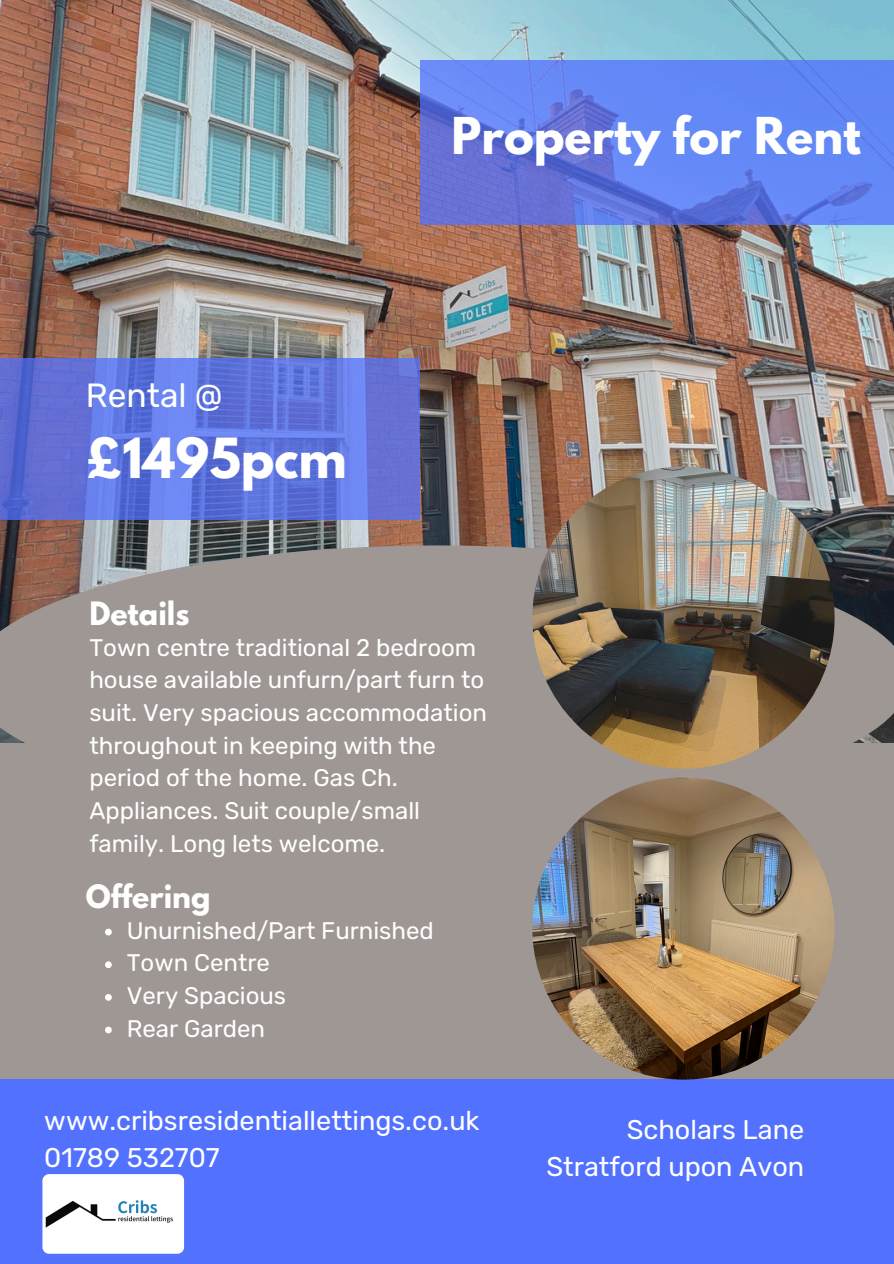
<style>
.page{position:relative;width:894px;height:1264px;background:#fff}
.page>*{position:absolute;margin:0;border:0;box-sizing:border-box;transform-origin:0 0}
.t1{font:700 49.05px "League Spartan";color:#fff}
.t2{font:700 45px "League Spartan";color:#fff}
.t3{font:33.45px "Rubik";color:#fff}
.t4{font:700 28.5px "League Spartan";color:#fff}
.t5{font:27px/37.2px "Rubik";color:#fff}
.t6{font:24px/32.7px "Rubik";color:#fff}
</style>
<div class="page">
<div style="left:0;top:0;width:893px;height:1263px;background:#9e9794"></div>
<img style="left:0;top:0;width:893px;height:545px">
<svg style="left:420px;top:60px;width:473px;height:164px;background:#627fea"></svg>
<svg style="left:0;top:358px;width:420px;height:161px;background:#6174dc"></svg>
<div style="left:0;top:1079px;width:893px;height:184px;background:#5271ff"></div>
<img style="left:42px;top:1174px;width:142px;height:79px;border-radius:7px">
<svg style="left:0;top:545px;width:893px;height:268px"></svg>
<img style="left:532px;top:777px;width:302px;height:302px;border-radius:50%">
<img style="left:532px;top:466px;width:302px;height:302px;border-radius:50%">
<svg style="left:105px;top:928px;width:7px;height:7px"></svg>
<svg style="left:105px;top:961px;width:7px;height:7px"></svg>
<svg style="left:105px;top:994px;width:7px;height:6px"></svg>
<svg style="left:105px;top:1026px;width:7px;height:7px"></svg>
<h4 class="t3" style="left:86px;top:375px;width:138px">Rental @</h4>
<p class="t1" style="left:86px;top:434px;width:262px">£1495pcm</p>
<p class="t4" style="left:89px;top:599px;width:102px">Details</p>
<h1 class="t2" style="left:451px;top:114px;width:410px">Property for Rent</h1>
<p class="t6" style="left:89px;top:631px;width:399px">Town centre traditional 2 bedroom house available unfurn/part furn to suit. Very spacious accommodation throughout in keeping with the period of the home. Gas Ch.<br>Appliances. Suit couple/small family. Long lets welcome.</p>
<h3 class="t4" style="left:86px;top:882px;width:126px">Offering</h3>
<p class="t6" style="left:127px;top:914px;width:308px">Unurnished/Part Furnished</p>
<p class="t6" style="left:127px;top:946px;width:145px">Town Centre</p>
<h3 class="t6" style="left:127px;top:979px;width:161px">Very Spacious</h3>
<p class="t6" style="left:127px;top:1012px;width:140px">Rear Garden</p>
<p class="t5" style="left:44px;top:1101px;width:436px">www.cribsresidentiallettings.co.uk<br>01789 532707</p>
<p class="t5" style="left:546px;top:1110px;width:259px;text-align:right">Scholars Lane<br>Stratford upon Avon</p>
</div>
